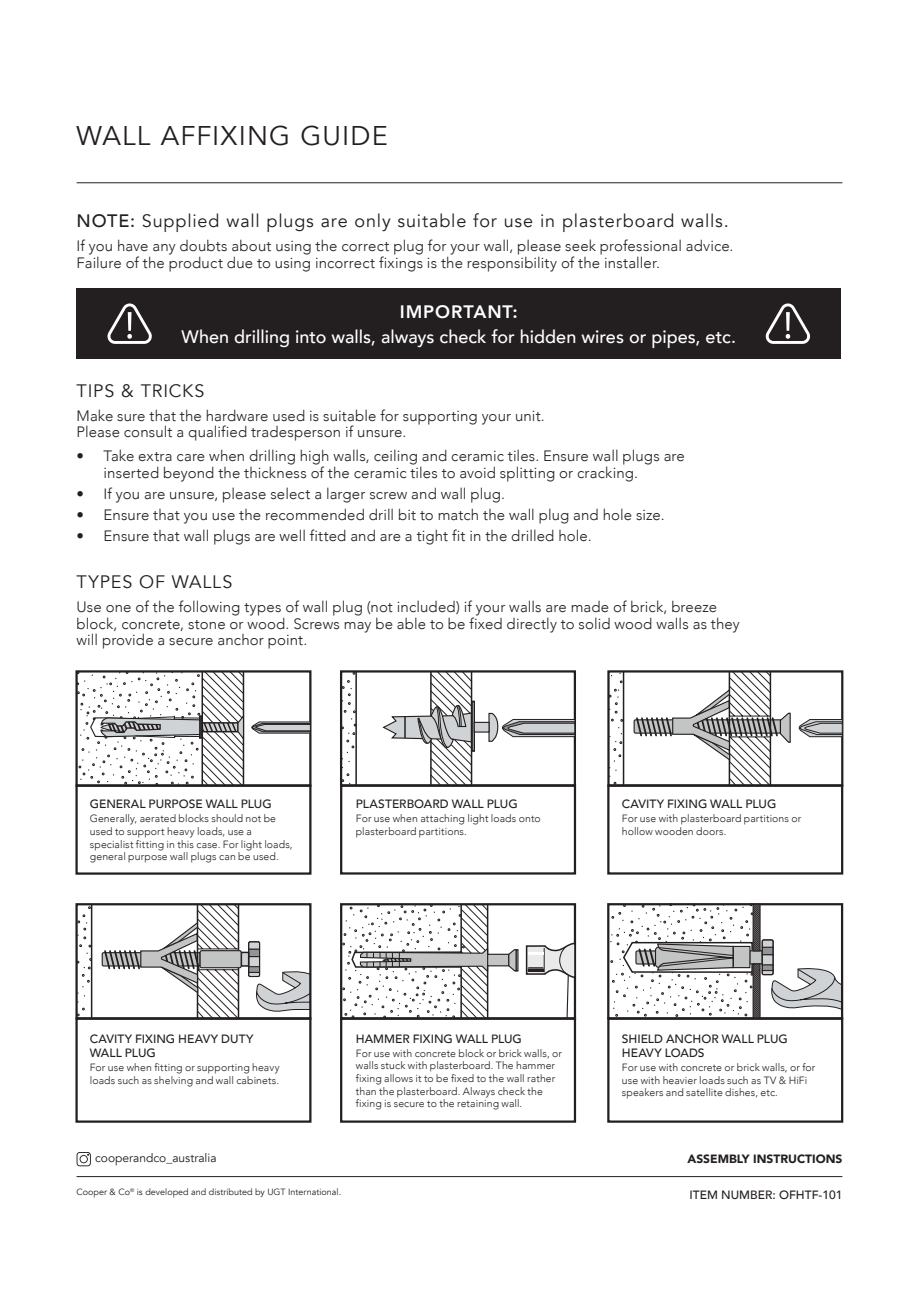
<style>
.page{position:relative;width:919px;height:1289px;background:#fff}
.page>*{position:absolute;margin:0;border:0;box-sizing:border-box;transform-origin:0 0}
.t1{font:27px "Avenir";letter-spacing:.045em;color:#231f20}
.t2{font:18px "Avenir";letter-spacing:.045em;color:#231f20}
.t3{font:500 18px "Avenir";color:#fff}
.t4{font:800 18px "Avenir";letter-spacing:.05em;color:#fff}
.t5{font:300 15px/16.5px "Avenir";letter-spacing:.01em;color:#231f20}
.t6{font:500 12px/14.4px "Avenir";color:#231f20}
.t7{font:12px "Avenir";color:#231f20}
.t8{font:900 12px "Avenir";color:#231f20}
.t9{font:300 10.5px/12.6px "Avenir";letter-spacing:.01em;color:#231f20}
.t10{font:9px "Avenir";color:#231f20}
.s1{font-weight:500}
</style>
<div class="page">
<hr style="left:77px;top:182px;width:765px;height:1px;background:#231f20">
<div style="left:77px;top:288px;width:763px;height:71px;background:#231f20"></div>
<svg style="left:107px;top:303px;width:45px;height:41px"></svg>
<svg style="left:765px;top:303px;width:45px;height:41px"></svg>
<svg style="left:77px;top:1152px;width:14px;height:14px"></svg>
<hr style="left:77px;top:1176px;width:765px;height:1px;background:#231f20">
<svg style="left:76px;top:670px;width:235px;height:114px"></svg>
<hr style="left:622px;top:671px;width:2px;height:114px;background:#231f20">
<svg style="left:609px;top:689px;width:10px;height:24px"></svg>
<svg style="left:609px;top:727px;width:13px;height:34px"></svg>
<svg style="left:609px;top:767px;width:7px;height:17px"></svg>
<svg style="left:633px;top:670px;width:210px;height:114px"></svg>
<div style="left:340px;top:903px;width:236px;height:116px;border:2px solid #231f20"></div>
<svg style="left:342px;top:903px;width:146px;height:114px"></svg>
<div style="left:487px;top:954px;width:22px;height:11px;background:#c3c5c4"></div>
<div style="left:487px;top:953px;width:22px;height:13px;border:1px solid #231f20"></div>
<svg style="left:507px;top:949px;width:10px;height:23px"></svg>
<svg style="left:525px;top:942px;width:51px;height:75px"></svg>
<div style="left:340px;top:670px;width:236px;height:116px;border:2px solid #231f20"></div>
<hr style="left:355px;top:671px;width:2px;height:114px;background:#231f20">
<div style="left:471px;top:700px;width:4px;height:51px;border:2px solid #231f20"></div>
<div style="left:474px;top:722px;width:15px;height:10px;background:#d0d3d5"></div>
<div style="left:473px;top:721px;width:16px;height:11px;border:1px solid #231f20"></div>
<svg style="left:488px;top:712px;width:87px;height:30px"></svg>
<svg style="left:342px;top:680px;width:10px;height:24px"></svg>
<svg style="left:341px;top:710px;width:15px;height:74px"></svg>
<svg style="left:381px;top:670px;width:91px;height:114px"></svg>
<svg style="left:610px;top:903px;width:233px;height:114px"></svg>
<div style="left:761px;top:939px;width:12px;height:36px;border:1px solid #231f20;border-radius:2px"></div>
<hr style="left:91px;top:903px;width:1px;height:114px;background:#231f20">
<svg style="left:77px;top:914px;width:14px;height:103px"></svg>
<svg style="left:101px;top:903px;width:210px;height:114px"></svg>
<div style="left:75px;top:784px;width:236px;height:90px;border:2px solid #231f20"></div>
<div style="left:340px;top:784px;width:236px;height:90px;border:2px solid #231f20"></div>
<div style="left:607px;top:784px;width:236px;height:90px;border:2px solid #231f20"></div>
<div style="left:75px;top:1017px;width:236px;height:105px;border:2px solid #231f20"></div>
<div style="left:340px;top:1017px;width:236px;height:105px;border:2px solid #231f20"></div>
<div style="left:607px;top:1017px;width:236px;height:105px;border:2px solid #231f20"></div>
<h1 class="t1" style="left:77px;top:119px;width:312px">WALL AFFIXING GUIDE</h1>
<p class="t2" style="left:77px;top:210px;width:653px"><span class="s1">NOTE:</span> Supplied wall plugs are only suitable for use in plasterboard walls.</p>
<p class="t5" style="left:77px;top:238px;width:658px">If you have any doubts about using the correct plug for your wall, please seek professional advice.<br>Failure of the product due to using incorrect fixings is the responsibility of the installer.</p>
<p class="t4" style="left:400px;top:298px;width:119px">IMPORTANT:</p>
<p class="t3" style="left:181px;top:320px;width:556px">When drilling into walls, always check for hidden wires or pipes, etc.</p>
<p class="t2" style="left:77px;top:380px;width:129px">TIPS &amp; TRICKS</p>
<p class="t5" style="left:77px;top:407px;width:469px">Make sure that the hardware used is suitable for supporting your unit.<br>Please consult a qualified tradesperson if unsure.</p>
<p class="t5" style="left:104px;top:448px;width:582px;text-indent:-27px">• Take extra care when drilling high walls, ceiling and ceramic tiles. Ensure wall plugs are inserted beyond the thickness of the ceramic tiles to avoid splitting or cracking.</p>
<p class="t5" style="left:77px;top:485px;width:430px">• If you are unsure, please select a larger screw and wall plug.</p>
<p class="t5" style="left:77px;top:506px;width:589px">• Ensure that you use the recommended drill bit to match the wall plug and hole size.</p>
<p class="t5" style="left:77px;top:527px;width:516px">• Ensure that wall plugs are well fitted and are a tight fit in the drilled hole.</p>
<p class="t2" style="left:77px;top:571px;width:157px">TYPES OF WALLS</p>
<p class="t5" style="left:77px;top:598px;width:664px">Use one of the following types of wall plug (not included) if your walls are made of brick, breeze block, concrete, stone or wood. Screws may be able to be fixed directly to solid wood walls as they will provide a secure anchor point.</p>
<p class="t6" style="left:90px;top:796px;width:183px">GENERAL PURPOSE WALL PLUG</p>
<p class="t9" style="left:90px;top:812px;width:204px">Generally, aerated blocks should not be used to support heavy loads, use a specialist fitting in this case. For light loads, general purpose wall plugs can be used.</p>
<p class="t6" style="left:356px;top:796px;width:163px">PLASTERBOARD WALL PLUG</p>
<p class="t9" style="left:356px;top:812px;width:186px">For use when attaching light loads onto plasterboard partitions.</p>
<p class="t6" style="left:621px;top:796px;width:156px">CAVITY FIXING WALL PLUG</p>
<p class="t9" style="left:621px;top:812px;width:181px">For use with plasterboard partitions or hollow wooden doors.</p>
<p class="t6" style="left:90px;top:1030px;width:165px">CAVITY FIXING HEAVY DUTY<br>WALL PLUG</p>
<p class="t9" style="left:90px;top:1061px;width:191px">For use when fitting or supporting heavy loads such as shelving and wall cabinets.</p>
<p class="t6" style="left:356px;top:1030px;width:167px">HAMMER FIXING WALL PLUG</p>
<p class="t9" style="left:356px;top:1046px;width:208px">For use with concrete block or brick walls, or walls stuck with plasterboard. The hammer fixing allows it to be fixed to the wall rather than the plasterboard. Always check the fixing is secure to the retaining wall.</p>
<p class="t6" style="left:621px;top:1030px;width:167px">SHIELD ANCHOR WALL PLUG<br>HEAVY LOADS</p>
<p class="t9" style="left:621px;top:1061px;width:195px">For use with concrete or brick walls, or for use with heavier loads such as TV &amp; HiFi speakers and satellite dishes, etc.</p>
<p class="t7" style="left:95px;top:1151px;width:123px">cooperandco_australia</p>
<p class="t10" style="left:77px;top:1186px;width:266px">Cooper &amp; Co<sup>®</sup> is developed and distributed by UGT International.</p>
<p class="t6" style="left:689px;top:1186px;width:154px">ITEM NUMBER: OFHTF-101</p>
<p class="t8" style="left:687px;top:1148px;width:156px">ASSEMBLY INSTRUCTIONS</p>
</div>
